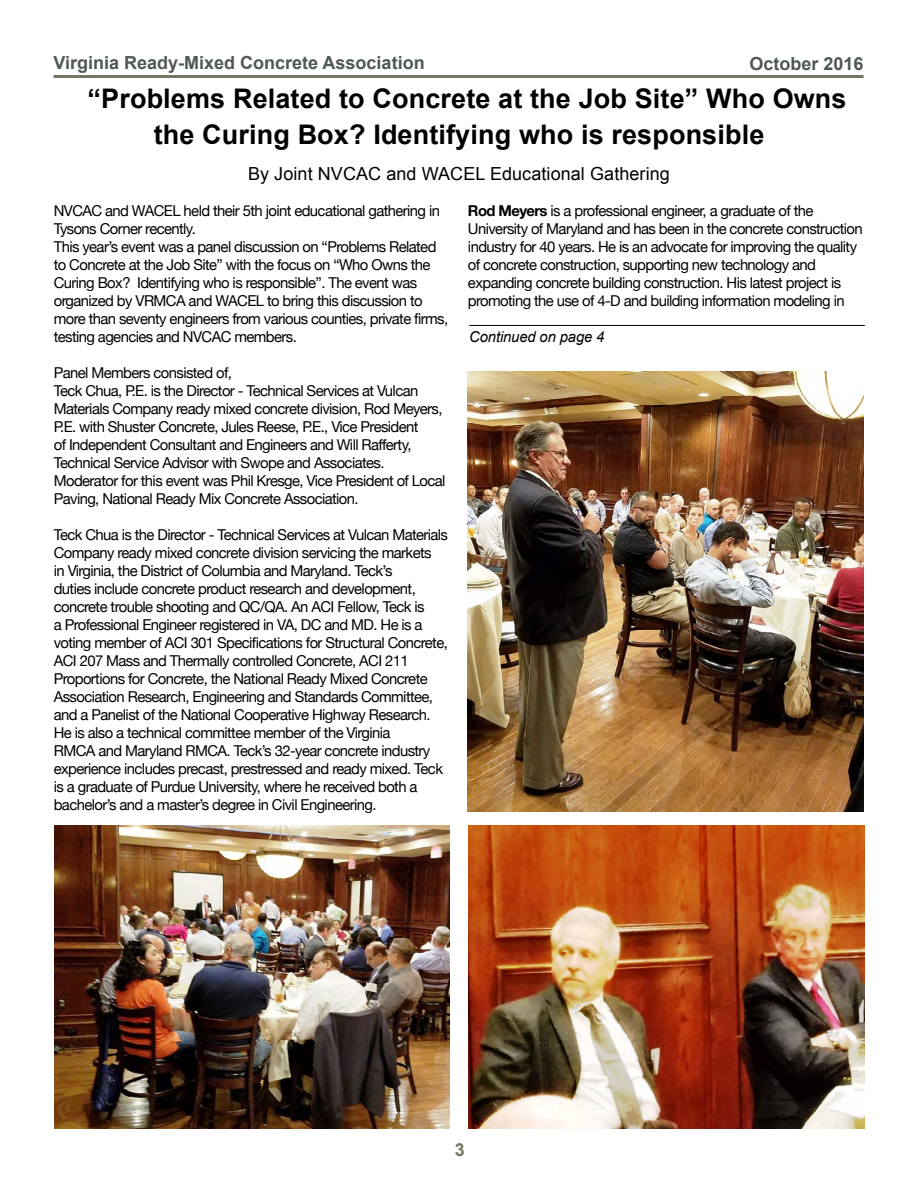
<style>
.page{position:relative;width:918px;height:1188px;background:#fff}
.page>*{position:absolute;margin:0;border:0;box-sizing:border-box;transform-origin:0 0}
.t1{font:700 27px/36px "Arial";letter-spacing:.005em;color:#000;text-align:center}
.t2{font:700 18px "Arial";color:#4f5759}
.t3{font:18px "Arial";letter-spacing:.005em;color:#000}
.t4{font:700 18px "Arial";color:#767662}
.t5{font:15px/18px "Helvetica Neue";letter-spacing:-.04em;color:#000}
.t6{font:italic 15px "Arial";letter-spacing:-.01em;color:#000}
.s1{font-weight:700}
</style>
<div class="page">
<hr style="left:54px;top:75px;width:810px;height:3px;background:#767662">
<img style="left:54px;top:826px;width:395px;height:303px">
<img style="left:468px;top:826px;width:397px;height:303px">
<img style="left:468px;top:372px;width:396px;height:440px">
<hr style="left:469px;top:325px;width:396px;height:1px;background:#000">
<p class="t2" style="left:54px;top:50px;width:373px">Virginia Ready-Mixed Concrete Association</p>
<p class="t2" style="left:750px;top:52px;width:116px">October 2016</p>
<h1 class="t1" style="left:88px;top:81px;width:760px">“Problems Related to Concrete at the Job Site” Who Owns the Curing Box? Identifying who is responsible</h1>
<p class="t3" style="left:248px;top:162px;width:423px">By Joint NVCAC and WACEL Educational Gathering</p>
<p class="t5" style="left:54px;top:203px;width:396px">NVCAC and WACEL held their 5th joint educational gathering in Tysons Corner recently.<br>This year’s event was a panel discussion on “Problems Related to Concrete at the Job Site” with the focus on “Who Owns the Curing Box? Identifying who is responsible”. The event was organized by VRMCA and WACEL to bring this discussion to more than seventy engineers from various counties, private firms, testing agencies and NVCAC members.</p>
<p class="t5" style="left:54px;top:365px;width:393px">Panel Members consisted of,<br>Teck Chua, P.E. is the Director - Technical Services at Vulcan Materials Company ready mixed concrete division, Rod Meyers, P.E. with Shuster Concrete, Jules Reese, P.E., Vice President<br>of Independent Consultant and Engineers and Will Rafferty, Technical Service Advisor with Swope and Associates.<br>Moderator for this event was Phil Kresge, Vice President of Local Paving, National Ready Mix Concrete Association.</p>
<p class="t5" style="left:54px;top:527px;width:396px">Teck Chua is the Director - Technical Services at Vulcan Materials Company ready mixed concrete division servicing the markets<br>in Virginia, the District of Columbia and Maryland. Teck’s<br>duties include concrete product research and development, concrete trouble shooting and QC/QA. An ACI Fellow, Teck is<br>a Professional Engineer registered in VA, DC and MD. He is a voting member of ACI 301 Specifications for Structural Concrete, ACI 207 Mass and Thermally controlled Concrete, ACI 211<br>Proportions for Concrete, the National Ready Mixed Concrete Association Research, Engineering and Standards Committee, and a Panelist of the National Cooperative Highway Research.<br>He is also a technical committee member of the Virginia<br>RMCA and Maryland RMCA. Teck’s 32-year concrete industry experience includes precast, prestressed and ready mixed. Teck is a graduate of Purdue University, where he received both a bachelor’s and a master’s degree in Civil Engineering.</p>
<p class="t5" style="left:468px;top:203px;width:396px"><span class="s1">Rod Meyers</span> is a professional engineer, a graduate of the University of Maryland and has been in the concrete construction industry for 40 years. He is an advocate for improving the quality of concrete construction, supporting new technology and expanding concrete building construction. His latest project is promoting the use of 4-D and building information modeling in</p>
<p class="t6" style="left:469px;top:327px;width:137px">Continued on page 4</p>
<p class="t4" style="left:455px;top:1137px;width:12px">3</p>
</div>
